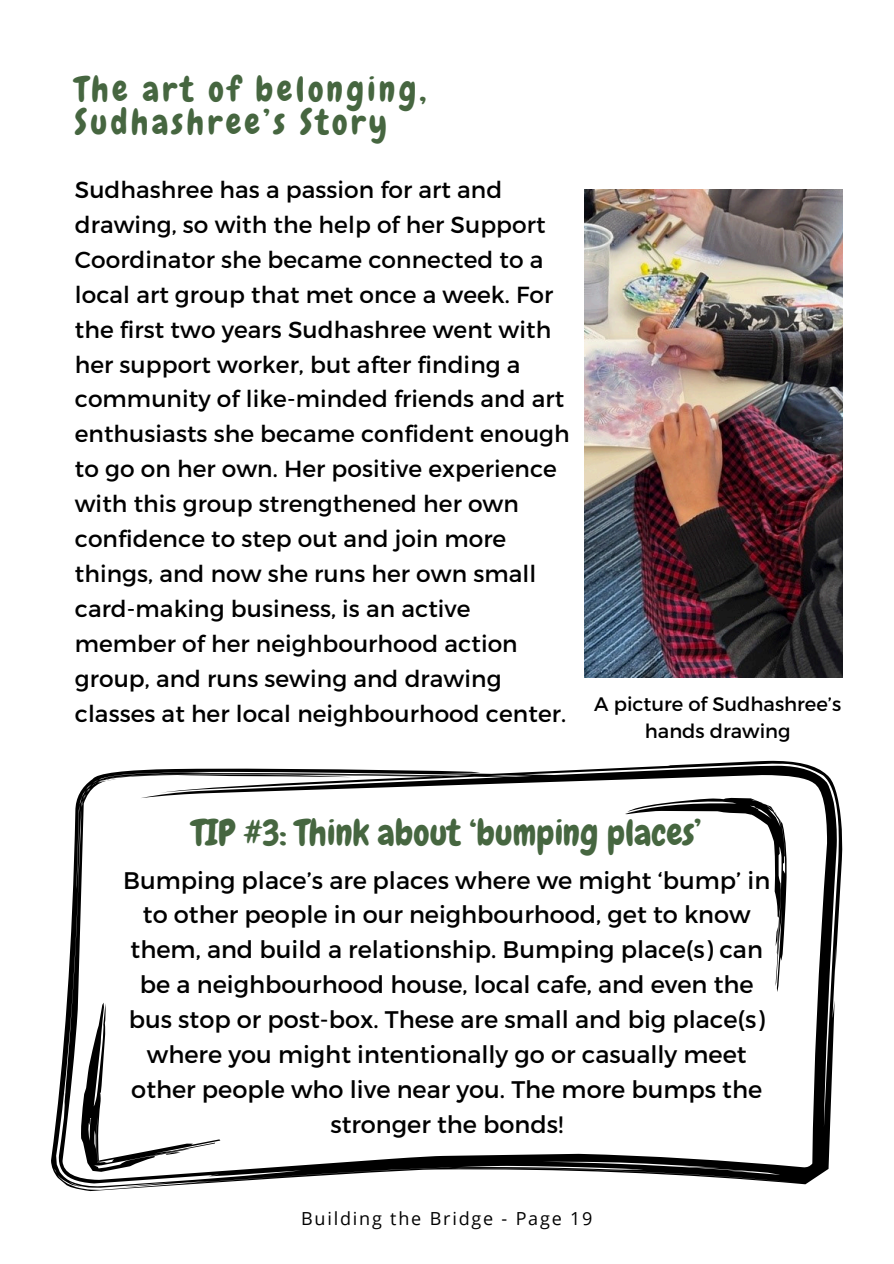
<style>
.page{position:relative;width:894px;height:1264px;background:#fff}
.page>*{position:absolute;margin:0;border:0;box-sizing:border-box;transform-origin:0 0}
.t1{font:36px "Chewy";color:#466640}
.t2{font:34.5px/33.8px "Chewy";letter-spacing:.1em;color:#466640}
.t3{font:24px/34.8px "Montserrat";color:#000;text-align:center}
.t4{font:23.25px/34.8px "Montserrat";letter-spacing:.005em;color:#000}
.t5{font:19.5px/27px "Montserrat";color:#000;text-align:center}
.t6{font:18px "Open Sans";letter-spacing:.1em;color:#000}
</style>
<div class="page">
<svg style="left:51px;top:760px;width:791px;height:430px"></svg>
<svg style="left:81px;top:1002px;width:139px;height:169px"></svg>
<svg style="left:624px;top:798px;width:163px;height:194px"></svg>
<img style="left:584px;top:189px;width:258px;height:489px">
<p class="t2" style="left:75px;top:72px;width:353px">The art of belonging,<br>Sudhashree’s Story</p>
<p class="t4" style="left:75px;top:171px;width:496px">Sudhashree has a passion for art and drawing, so with the help of her Support Coordinator she became connected to a local art group that met once a week. For the first two years Sudhashree went with her support worker, but after finding a community of like-minded friends and art enthusiasts she became confident enough to go on her own. Her positive experience with this group strengthened her own confidence to step out and join more things, and now she runs her own small card-making business, is an active member of her neighbourhood action group, and runs sewing and drawing classes at her local neighbourhood center.</p>
<h2 class="t5" style="left:594px;top:690px;width:248px">A picture of Sudhashree’s hands drawing</h2>
<h2 class="t1" style="left:192px;top:809px;width:511px">TIP #3: Think about ‘bumping places’</h2>
<h2 class="t3" style="left:123px;top:861px;width:648px">Bumping place’s are places where we might ‘bump’ in to other people in our neighbourhood, get to know them, and build a relationship. Bumping place(s) can be a neighbourhood house, local cafe, and even the bus stop or post-box. These are small and big place(s) where you might intentionally go or casually meet other people who live near you. The more bumps the stronger the bonds!</h2>
<p class="t6" style="left:301px;top:1206px;width:293px">Building the Bridge - Page 19</p>
</div>
